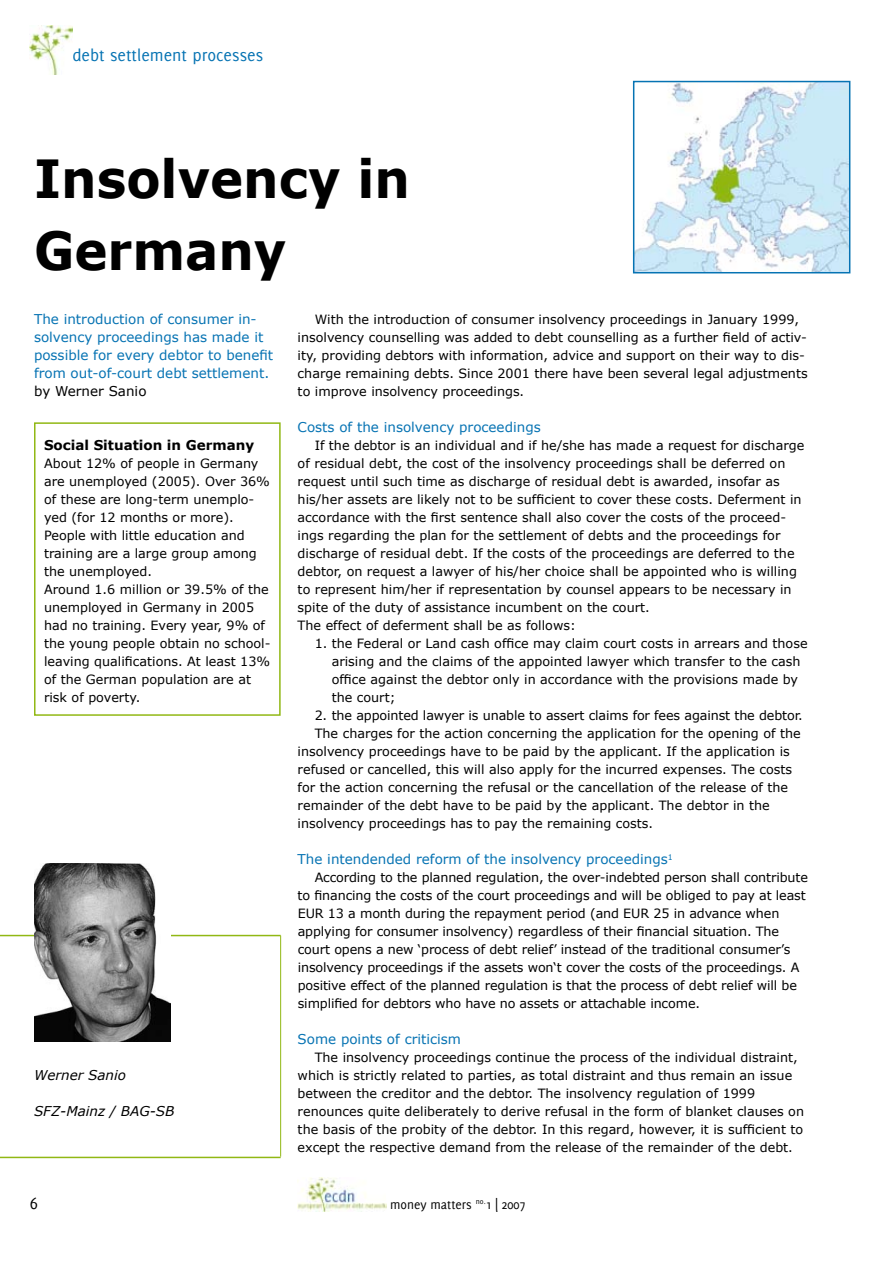
<style>
.page{position:relative;width:893px;height:1263px;background:#fff}
.page>*{position:absolute;margin:0;border:0;box-sizing:border-box;transform-origin:0 0}
.t1{font:700 52.5px/72px "Verdana";color:#000;scale:.95 1}
.t2{font:18px "Delicious";color:#0673b3}
.t3{font:18px "Delicious Small Caps";color:#000}
.t4{font:13.5px/18px "Verdana";color:#0673b3}
.t5{font:italic 13.5px "Verdana";color:#000}
.t6{font:700 13.5px "Verdana";color:#000}
.t7{font:13.5px "Delicious";color:#000}
.t8{font:13.5px "Verdana";color:#000}
.t9{font:12.75px/18px "Verdana";color:#000}
.s1{font-size:20.25px}
</style>
<div class="page">
<img style="left:298px;top:1178px;width:89px;height:33px">
<img style="left:30px;top:26px;width:42px;height:48px">
<hr style="left:0;top:935px;width:281px;height:1px;background:#91b814">
<hr style="left:0;top:1157px;width:281px;height:1px;background:#91b814">
<hr style="left:280px;top:935px;width:1px;height:222px;background:#91b814">
<img style="left:34px;top:863px;width:136px;height:179px">
<div style="left:34px;top:422px;width:247px;height:294px;border:2px solid #91b814"></div>
<img style="left:636px;top:84px;width:211px;height:186px">
<div style="left:633px;top:81px;width:217px;height:192px;border:2px solid #0673b3"></div>
<h2 class="t2" style="left:72px;top:45px;width:192px">debt settlement processes</h2>
<h1 class="t1" style="left:34px;top:141px;width:397px">Insolvency in<br>Germany</h1>
<p class="t4" style="left:34px;top:310px;width:241px">The introduction of consumer in&shy;solvency proceedings has made it possible for every debtor to benefit from out-of-court debt settlement.</p>
<p class="t8" style="left:34px;top:382px;width:114px">by Werner Sanio</p>
<p class="t6" style="left:44px;top:436px;width:212px">Social Situation in Germany</p>
<p class="t9" style="left:44px;top:454px;width:228px">About 12% of people in Germany are unemployed (2005). Over 36% of these are long-term unemplo&shy;yed (for 12 months or more).<br>People with little education and training are a large group among the unemployed.<br>Around 1.6 million or 39.5% of the unemployed in Germany in 2005 had no training. Every year, 9% of the young people obtain no school&shy;leaving qualifications. At least 13% of the German population are at risk of poverty.</p>
<p class="t5" style="left:34px;top:1067px;width:94px">Werner Sanio</p>
<p class="t5" style="left:34px;top:1103px;width:142px">SFZ-Mainz / BAG-SB</p>
<p class="t9" style="left:298px;top:310px;width:511px;text-indent:17px">With the introduction of consumer insolvency proceedings in January 1999, insolvency counselling was added to debt counselling as a further field of activ&shy;ity, providing debtors with information, advice and support on their way to dis&shy;charge remaining debts. Since 2001 there have been several legal adjustments to improve insolvency proceedings.</p>
<p class="t4" style="left:298px;top:418px;width:245px">Costs of the insolvency proceedings</p>
<p class="t9" style="left:298px;top:436px;width:508px;text-indent:17px">If the debtor is an individual and if he/she has made a request for discharge of residual debt, the cost of the insolvency proceedings shall be deferred on request until such time as discharge of residual debt is awarded, insofar as his/her assets are likely not to be sufficient to cover these costs. Deferment in accordance with the first sentence shall also cover the costs of the proceed&shy;ings regarding the plan for the settlement of debts and the proceedings for discharge of residual debt. If the costs of the proceedings are deferred to the debtor, on request a lawyer of his/her choice shall be appointed who is willing to represent him/her if representation by counsel appears to be necessary in spite of the duty of assistance incumbent on the court.<br>The effect of deferment shall be as follows:</p>
<p class="t9" style="left:332px;top:634px;width:477px;text-indent:-17px">1. the Federal or Land cash office may claim court costs in arrears and those arising and the claims of the appointed lawyer which transfer to the cash office against the debtor only in accordance with the provisions made by the court;</p>
<p class="t9" style="left:315px;top:706px;width:490px">2. the appointed lawyer is unable to assert claims for fees against the debtor.</p>
<p class="t9" style="left:315px;top:724px;width:488px">The charges for the action concerning the application for the opening of the</p>
<p class="t9" style="left:298px;top:742px;width:494px">insolvency proceedings have to be paid by the applicant. If the application is</p>
<p class="t9" style="left:298px;top:760px;width:496px">refused or cancelled, this will also apply for the incurred expenses. The costs</p>
<p class="t9" style="left:298px;top:778px;width:492px">for the action concerning the refusal or the cancellation of the release of the</p>
<p class="t9" style="left:298px;top:796px;width:474px">remainder of the debt have to be paid by the applicant. The debtor in the</p>
<p class="t9" style="left:298px;top:814px;width:357px">insolvency proceedings has to pay the remaining costs.</p>
<p class="t4" style="left:298px;top:850px;width:377px">The intendended reform of the insolvency proceedings<sup>1</sup></p>
<p class="t9" style="left:298px;top:868px;width:512px;text-indent:17px">According to the planned regulation, the over-indebted person shall contribute to financing the costs of the court proceedings and will be obliged to pay at least EUR 13 a month during the repayment period (and EUR 25 in advance when applying for consumer insolvency) regardless of their financial situation. The court opens a new ‘process of debt relief’ instead of the traditional consumer’s insolvency proceedings if the assets won‘t cover the costs of the proceedings. A positive effect of the planned regulation is that the process of debt relief will be simplified for debtors who have no assets or attachable income.</p>
<p class="t4" style="left:298px;top:1030px;width:165px">Some points of criticism</p>
<p class="t9" style="left:298px;top:1048px;width:508px;text-indent:17px">The insolvency proceedings continue the process of the individual distraint, which is strictly related to parties, as total distraint and thus remain an issue between the creditor and the debtor. The insolvency regulation of 1999 renounces quite deliberately to derive refusal in the form of blanket clauses on the basis of the probity of the debtor. In this regard, however, it is sufficient to except the respective demand from the release of the remainder of the debt.</p>
<h2 class="t3" style="left:30px;top:1192px;width:10px">6</h2>
<p class="t7" style="left:390px;top:1196px;width:137px">money matters <sup>no.</sup>1 <span class="s1">l</span> 2007</p>
</div>
